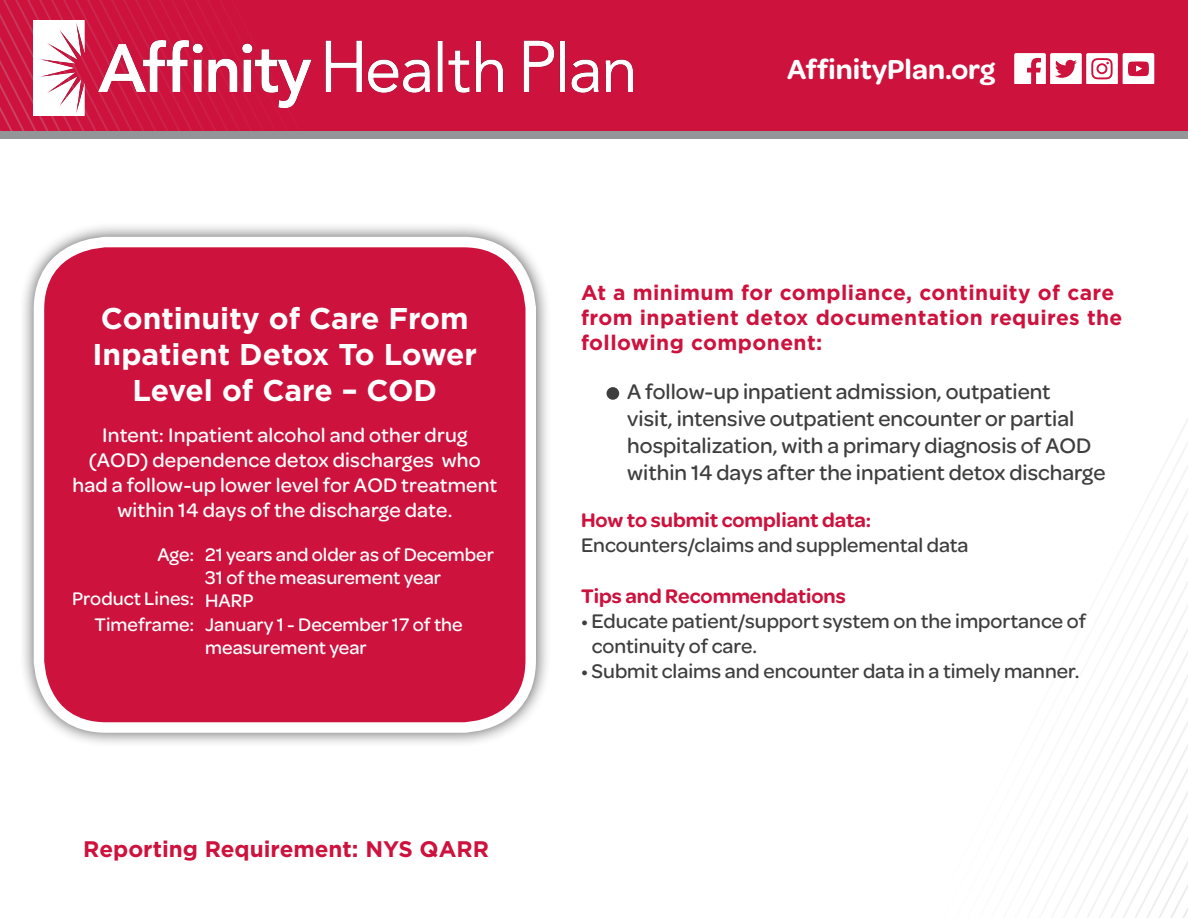
<style>
.page{position:relative;width:1188px;height:918px;background:#fff}
.page>*{position:absolute;margin:0;border:0;box-sizing:border-box;transform-origin:0 0}
.t1{font:700 30px/36px "Gotham";color:#fff;text-align:center}
.t2{font:600 29.25px "Omnes";color:#fff}
.t3{font:500 22.5px/27px "Omnes";color:#3e3e3f}
.t4{font:700 22.5px "Gotham";color:#cd123d}
.t5{font:500 21px/25.2px "Omnes";color:#3e3e3f}
.t6{font:500 21px/25.2px "Omnes";letter-spacing:.01em;color:#fff;text-align:center}
.t7{font:700 21px/25.2px "Gotham";letter-spacing:.02em;color:#cd123d}
.t8{font:600 21px "Omnes";color:#cd123d}
.t9{font:500 19.5px/23.4px "Omnes";color:#fff}
</style>
<div class="page">
<img style="left:1145px;top:740px;width:21px;height:46px">
<img style="left:1124px;top:781px;width:21px;height:46px">
<img style="left:1103px;top:822px;width:21px;height:46px">
<img style="left:1082px;top:862px;width:21px;height:47px">
<img style="left:1163px;top:634px;width:23px;height:94px">
<img style="left:1141px;top:722px;width:22px;height:48px">
<img style="left:1120px;top:765px;width:21px;height:47px">
<img style="left:1097px;top:806px;width:23px;height:49px">
<img style="left:1082px;top:851px;width:15px;height:47px">
<img style="left:1183px;top:647px;width:5px;height:18px">
<img style="left:1165px;top:660px;width:18px;height:50px">
<img style="left:1143px;top:721px;width:17px;height:33px">
<img style="left:1121px;top:763px;width:17px;height:35px">
<img style="left:1100px;top:805px;width:15px;height:38px">
<img style="left:1082px;top:847px;width:10px;height:40px">
<img style="left:1143px;top:660px;width:22px;height:61px">
<img style="left:1121px;top:716px;width:22px;height:47px">
<img style="left:1099px;top:757px;width:22px;height:48px">
<img style="left:1087px;top:799px;width:13px;height:48px">
<img style="left:1163px;top:629px;width:21px;height:31px">
<img style="left:1143px;top:609px;width:20px;height:95px">
<img style="left:1123px;top:716px;width:17px;height:31px">
<img style="left:1101px;top:755px;width:16px;height:36px">
<img style="left:1085px;top:796px;width:10px;height:38px">
<img style="left:1164px;top:583px;width:23px;height:48px">
<img style="left:1133px;top:666px;width:11px;height:47px">
<img style="left:1101px;top:716px;width:22px;height:39px">
<img style="left:1085px;top:750px;width:16px;height:46px">
<img style="left:1162px;top:517px;width:24px;height:95px">
<img style="left:1133px;top:666px;width:9px;height:32px">
<img style="left:1097px;top:716px;width:22px;height:24px">
<img style="left:1085px;top:734px;width:12px;height:49px">
<img style="left:1183px;top:530px;width:5px;height:18px">
<img style="left:1162px;top:544px;width:21px;height:48px">
<img style="left:1143px;top:609px;width:18px;height:28px">
<img style="left:1133px;top:666px;width:5px;height:16px">
<img style="left:1098px;top:716px;width:17px;height:10px">
<img style="left:1085px;top:733px;width:7px;height:38px">
<img style="left:1157px;top:557px;width:7px;height:49px">
<img style="left:1086px;top:716px;width:12px;height:17px">
<img style="left:1162px;top:496px;width:22px;height:48px">
<img style="left:1157px;top:557px;width:5px;height:31px">
<img style="left:1086px;top:716px;width:8px;height:2px">
<img style="left:1162px;top:487px;width:15px;height:47px">
<img style="left:1178px;top:442px;width:10px;height:42px">
<img style="left:1162px;top:487px;width:6px;height:41px">
<img style="left:1182px;top:419px;width:6px;height:12px">
<img style="left:1173px;top:430px;width:9px;height:49px">
<div style="left:0;top:124px;width:1188px;height:14px;background:#939598"></div>
<div style="left:0;top:0;width:1188px;height:131px;background:#cd123d"></div>
<img style="left:183px;top:115px;width:29px;height:9px">
<img style="left:177px;top:124px;width:39px;height:7px">
<img style="left:51px;top:0;width:125px;height:131px">
<img style="left:92px;top:122px;width:22px;height:9px">
<img style="left:89px;top:115px;width:4px;height:13px">
<img style="left:30px;top:0;width:21px;height:21px">
<img style="left:86px;top:115px;width:3px;height:16px">
<img style="left:24px;top:11px;width:22px;height:11px">
<img style="left:17px;top:0;width:7px;height:17px">
<img style="left:69px;top:115px;width:17px;height:16px">
<img style="left:26px;top:22px;width:8px;height:40px">
<img style="left:3px;top:0;width:14px;height:20px">
<img style="left:49px;top:115px;width:20px;height:16px">
<img style="left:26px;top:62px;width:8px;height:12px">
<img style="left:4px;top:20px;width:22px;height:47px">
<img style="left:0;top:10px;width:4px;height:15px">
<img style="left:49px;top:118px;width:16px;height:13px">
<img style="left:28px;top:74px;width:6px;height:39px">
<img style="left:0;top:33px;width:20px;height:38px">
<img style="left:28px;top:113px;width:21px;height:18px">
<img style="left:7px;top:71px;width:21px;height:47px">
<img style="left:0;top:56px;width:7px;height:21px">
<img style="left:23px;top:126px;width:22px;height:5px">
<img style="left:1px;top:83px;width:22px;height:48px">
<img style="left:0;top:103px;width:17px;height:28px">
<svg style="left:0;top:126px;width:3px;height:5px"></svg>
<svg style="left:1014px;top:53px;width:140px;height:31px"></svg>
<img style="left:34px;top:21px;width:599px;height:94px">
<div style="left:18px;top:222px;width:533px;height:526px;background:#231f20;opacity:.75"></div>
<div style="left:39px;top:242px;width:492px;height:486px;background:#cd123d;border-radius:67px"></div>
<div style="left:34px;top:237px;width:502px;height:496px;border:10px solid #fff;border-radius:67px"></div>
<div style="left:607px;top:387px;width:12px;height:13px;background:#3e3e3f;border-radius:50%"></div>
<p class="t1" style="left:93px;top:300px;width:386px">Continuity of Care From<br>Inpatient Detox To Lower<br>Level of Care – COD</p>
<p class="t6" style="left:72px;top:421px;width:426px">Intent: Inpatient alcohol and other drug (AOD) dependence detox discharges who had a follow-up lower level for AOD treatment within 14 days of the discharge date.</p>
<p class="t9" style="left:157px;top:541px;width:39px">Age:</p>
<p class="t9" style="left:72px;top:586px;width:124px">Product Lines:</p>
<p class="t9" style="left:95px;top:611px;width:101px">Timeframe:</p>
<p class="t9" style="left:205px;top:541px;width:290px">21 years and older as of December<br>31 of the measurement year<br>HARP</p>
<p class="t9" style="left:205px;top:612px;width:259px">January 1 - December 17 of the measurement year</p>
<p class="t4" style="left:83px;top:834px;width:407px">Reporting Requirement: NYS QARR</p>
<p class="t2" style="left:787px;top:49px;width:209px">AffinityPlan.org</p>
<p class="t7" style="left:581px;top:280px;width:543px">At a minimum for compliance, continuity of care from inpatient detox documentation requires the following component:</p>
<p class="t3" style="left:627px;top:377px;width:480px">A follow-up inpatient admission, outpatient<br>visit, intensive outpatient encounter or partial hospitalization, with a primary diagnosis of AOD within 14 days after the inpatient detox discharge</p>
<p class="t8" style="left:581px;top:505px;width:292px">How to submit compliant data:</p>
<p class="t5" style="left:581px;top:532px;width:389px">Encounters/claims and supplemental data</p>
<p class="t8" style="left:581px;top:581px;width:266px">Tips and Recommendations</p>
<p class="t5" style="left:592px;top:607px;width:496px;text-indent:-11px">• Educate patient/support system on the importance of continuity of care.</p>
<p class="t5" style="left:581px;top:658px;width:500px">• Submit claims and encounter data in a timely manner.</p>
</div>
